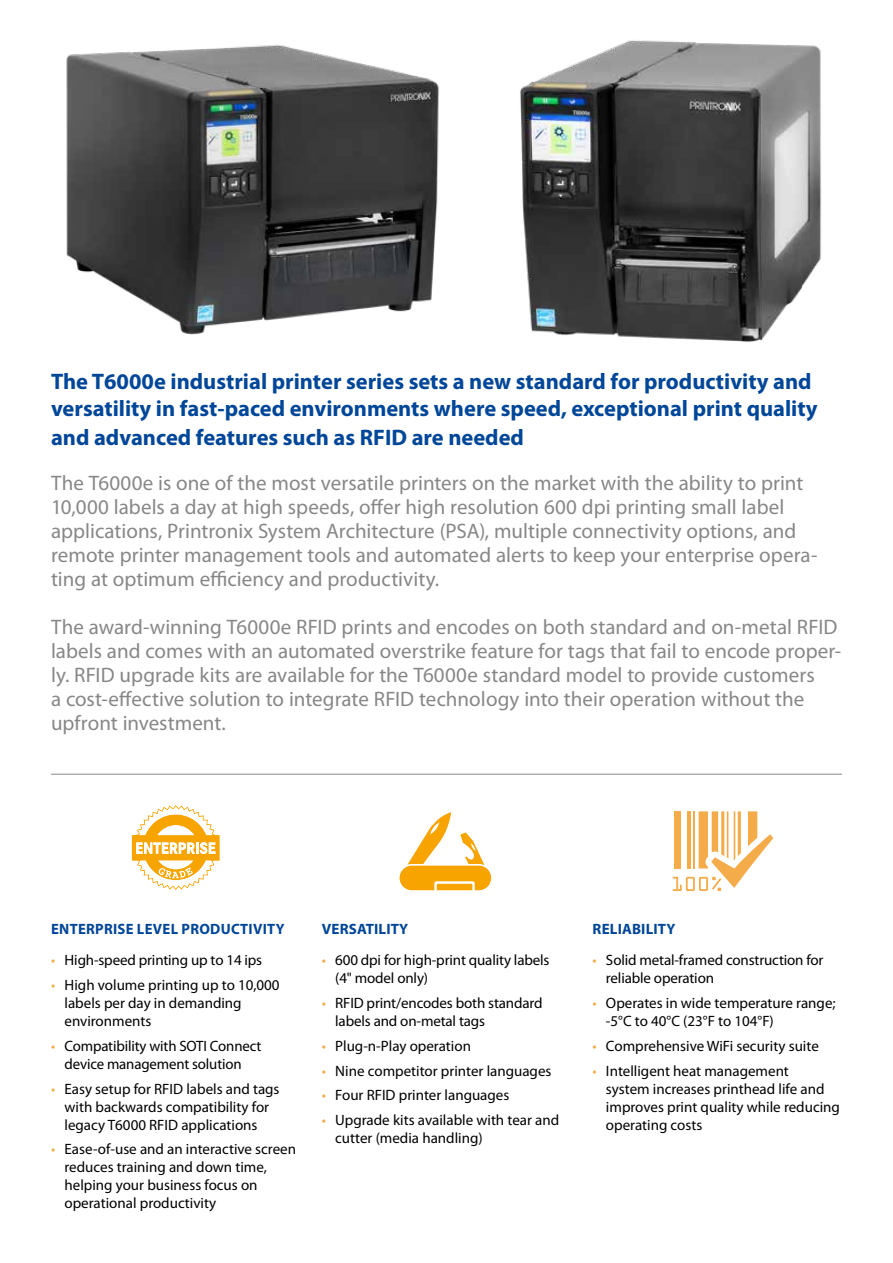
<style>
.page{position:relative;width:893px;height:1263px;background:#fff}
.page>*{position:absolute;margin:0;border:0;box-sizing:border-box;transform-origin:0 0}
.t1{font:700 22.5px/27.9px "Myriad Pro";color:#004699}
.t2{font:21px/24px "Myriad Pro";color:#868786}
.t3{font:15px/18px "Myriad Pro";color:#000}
.t4{font:700 15px "Myriad Pro";letter-spacing:.02em;color:#004699}
.s1{color:#f4ac4a}
</style>
<div class="page">
<hr style="left:51px;top:774px;width:791px;height:1px;background:#868786">
<svg style="left:132px;top:805px;width:88px;height:85px"></svg>
<svg style="left:400px;top:812px;width:91px;height:78px"></svg>
<svg style="left:673px;top:811px;width:100px;height:80px"></svg>
<img style="left:66px;top:44px;width:373px;height:291px">
<img style="left:520px;top:40px;width:301px;height:302px">
<h1 class="t1" style="left:51px;top:368px;width:768px">The T6000e industrial printer series sets a new standard for productivity and versatility in fast-paced environments where speed, exceptional print quality and advanced features such as RFID are needed</h1>
<p class="t2" style="left:51px;top:472px;width:768px">The T6000e is one of the most versatile printers on the market with the ability to print 10,000 labels a day at high speeds, offer high resolution 600 dpi printing small label applications, Printronix System Architecture (PSA), multiple connectivity options, and remote printer management tools and automated alerts to keep your enterprise opera&shy;ting at optimum efficiency and productivity.</p>
<p class="t2" style="left:51px;top:616px;width:792px">The award-winning T6000e RFID prints and encodes on both standard and on-metal RFID labels and comes with an automated overstrike feature for tags that fail to encode proper&shy;ly. RFID upgrade kits are available for the T6000e standard model to provide customers<br>a cost-effective solution to integrate RFID technology into their operation without the upfront investment.</p>
<p class="t4" style="left:51px;top:920px;width:235px">ENTERPRISE LEVEL PRODUCTIVITY</p>
<p class="t3" style="left:51px;top:952px;width:213px"><span class="s1">•</span> High-speed printing up to 14 ips</p>
<p class="t3" style="left:65px;top:976px;width:217px;text-indent:-14px"><span class="s1">•</span> High volume printing up to 10,000 labels per day in demanding environments</p>
<p class="t3" style="left:51px;top:1037px;width:212px;text-align:center"><span class="s1">•</span> Compatibility with SOTI Connect device management solution</p>
<p class="t3" style="left:51px;top:1080px;width:230px;text-align:center"><span class="s1">•</span> Easy setup for RFID labels and tags with backwards compatibility for legacy T6000 RFID applications</p>
<p class="t3" style="left:65px;top:1141px;width:233px;text-indent:-14px"><span class="s1">•</span> Ease-of-use and an interactive screen reduces training and down time, helping your business focus on operational productivity</p>
<p class="t4" style="left:322px;top:920px;width:88px">VERSATILITY</p>
<p class="t3" style="left:335px;top:952px;width:216px;text-indent:-14px"><span class="s1">•</span> 600 dpi for high-print quality labels (4" model only)</p>
<p class="t3" style="left:335px;top:994px;width:209px;text-indent:-14px"><span class="s1">•</span> RFID print/encodes both standard labels and on-metal tags</p>
<p class="t3" style="left:322px;top:1037px;width:151px"><span class="s1">•</span> Plug-n-Play operation</p>
<p class="t3" style="left:322px;top:1062px;width:231px"><span class="s1">•</span> Nine competitor printer languages</p>
<p class="t3" style="left:322px;top:1087px;width:189px"><span class="s1">•</span> Four RFID printer languages</p>
<p class="t3" style="left:335px;top:1111px;width:225px;text-indent:-14px"><span class="s1">•</span> Upgrade kits available with tear and cutter (media handling)</p>
<p class="t4" style="left:593px;top:920px;width:84px">RELIABILITY</p>
<p class="t3" style="left:606px;top:952px;width:219px;text-indent:-14px"><span class="s1">•</span> Solid metal-framed construction for reliable operation</p>
<p class="t3" style="left:606px;top:994px;width:231px;text-indent:-14px"><span class="s1">•</span> Operates in wide temperature range; -5°C to 40°C (23°F to 104°F)</p>
<p class="t3" style="left:592px;top:1037px;width:228px"><span class="s1">•</span> Comprehensive WiFi security suite</p>
<p class="t3" style="left:606px;top:1062px;width:235px;text-indent:-14px"><span class="s1">•</span> Intelligent heat management<br>system increases printhead life and improves print quality while reducing operating costs</p>
</div>
